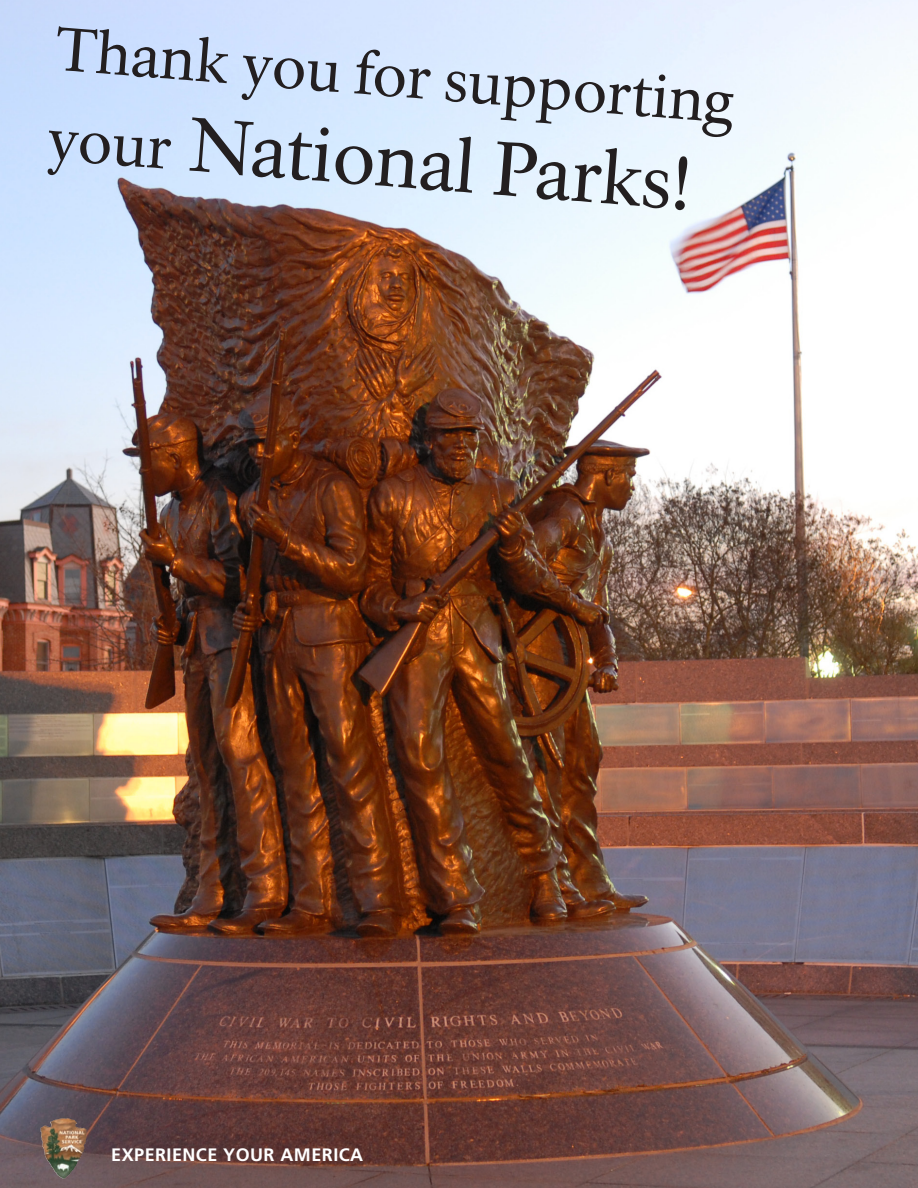
<style>
.page{position:relative;width:918px;height:1188px;background:#fff}
.page>*{position:absolute;margin:0;border:0;box-sizing:border-box;transform-origin:0 0}
.t1{font:75px "NPS Rawlinson OT";color:#231f20}
.t2{font:60px "NPS Rawlinson OT";color:#231f20}
.t3{font:700 18px "Frutiger LT Std";letter-spacing:.025em;color:#fff}
.s1{font-size:60px}
</style>
<div class="page">
<img style="left:0;top:0;width:918px;height:1188px">
<img style="left:40px;top:1118px;width:36px;height:61px">
<h2 class="t2" style="left:59px;top:10px;width:682px;rotate:5deg">Thank you for supporting</h2>
<h1 class="t1" style="left:53px;top:85px;width:645px;rotate:5deg"><span class="s1">your</span> National Parks!</h1>
<p class="t3" style="left:111px;top:1144px;width:253px">EXPERIENCE YOUR AMERICA</p>
</div>
